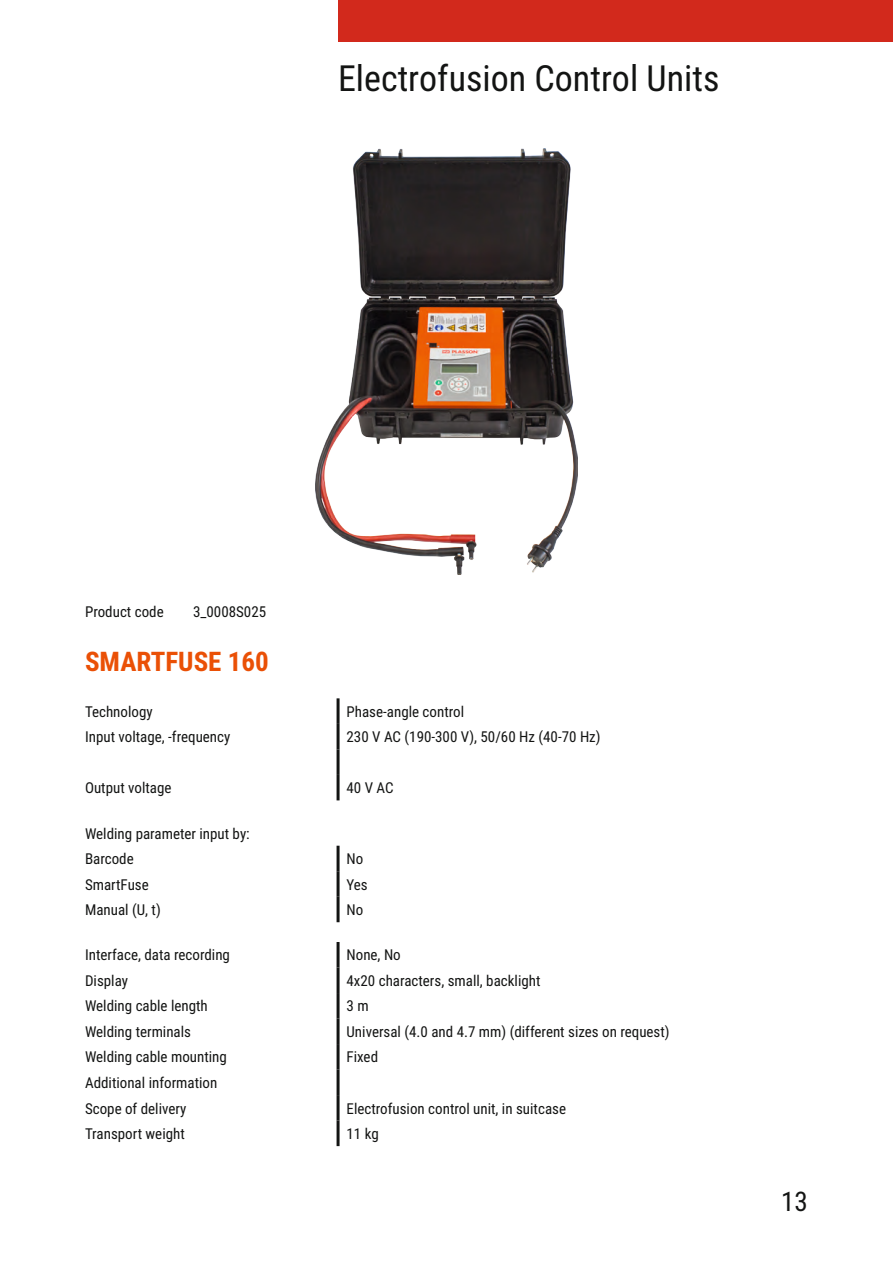
<style>
.page{position:relative;width:893px;height:1263px;background:#fff}
.page>*{position:absolute;margin:0;border:0;box-sizing:border-box;transform-origin:0 0}
.t1{font:36px "Roboto Condensed";color:#131413}
.t2{font:700 27px "Roboto Condensed";color:#ea5006}
.t3{font:27px "Roboto Condensed";color:#131413}
.t4{font:15px/25.5px "Roboto Condensed";color:#131413}
</style>
<div class="page">
<hr style="left:337px;top:698px;width:3px;height:26px;background:#131413">
<hr style="left:337px;top:724px;width:3px;height:25px;background:#131413">
<hr style="left:337px;top:749px;width:3px;height:26px;background:#131413">
<hr style="left:337px;top:775px;width:3px;height:25px;background:#131413">
<hr style="left:337px;top:846px;width:3px;height:25px;background:#131413">
<hr style="left:337px;top:871px;width:3px;height:26px;background:#131413">
<hr style="left:337px;top:897px;width:3px;height:25px;background:#131413">
<hr style="left:337px;top:942px;width:3px;height:25px;background:#131413">
<hr style="left:337px;top:967px;width:3px;height:26px;background:#131413">
<hr style="left:337px;top:993px;width:3px;height:25px;background:#131413">
<hr style="left:337px;top:1018px;width:3px;height:26px;background:#131413">
<hr style="left:337px;top:1044px;width:3px;height:25px;background:#131413">
<hr style="left:337px;top:1069px;width:3px;height:26px;background:#131413">
<hr style="left:337px;top:1095px;width:3px;height:25px;background:#131413">
<hr style="left:337px;top:1120px;width:3px;height:26px;background:#131413">
<img style="left:316px;top:149px;width:261px;height:425px">
<div style="left:338px;top:0;width:555px;height:41px;background:#d2291c"></div>
<h1 class="t1" style="left:338px;top:53px;width:383px">Electrofusion Control Units</h1>
<p class="t4" style="left:85px;top:599px;width:80px">Product code</p>
<p class="t4" style="left:193px;top:599px;width:75px">3_0008S025</p>
<h2 class="t2" style="left:85px;top:643px;width:185px">SMARTFUSE 160</h2>
<p class="t4" style="left:85px;top:698px;width:69px">Technology</p>
<p class="t4" style="left:347px;top:698px;width:119px">Phase-angle control</p>
<p class="t4" style="left:85px;top:724px;width:147px">Input voltage, -frequency</p>
<p class="t4" style="left:347px;top:724px;width:256px">230 V AC (190-300 V), 50/60 Hz (40-70 Hz)</p>
<p class="t4" style="left:85px;top:775px;width:88px">Output voltage</p>
<p class="t4" style="left:347px;top:775px;width:49px">40 V AC</p>
<p class="t4" style="left:85px;top:820px;width:166px">Welding parameter input by:<br>Barcode</p>
<p class="t4" style="left:347px;top:845px;width:18px">No</p>
<p class="t4" style="left:85px;top:871px;width:65px">SmartFuse</p>
<p class="t4" style="left:347px;top:871px;width:23px">Yes</p>
<p class="t4" style="left:85px;top:896px;width:77px">Manual (U, t)</p>
<p class="t4" style="left:347px;top:896px;width:18px">No</p>
<p class="t4" style="left:85px;top:942px;width:146px">Interface, data recording</p>
<p class="t4" style="left:347px;top:942px;width:56px">None, No</p>
<p class="t4" style="left:85px;top:967px;width:44px">Display</p>
<p class="t4" style="left:347px;top:967px;width:195px">4x20 characters, small, backlight</p>
<p class="t4" style="left:85px;top:993px;width:124px">Welding cable length</p>
<p class="t4" style="left:347px;top:993px;width:24px">3 m</p>
<p class="t4" style="left:85px;top:1018px;width:108px">Welding terminals</p>
<p class="t4" style="left:347px;top:1018px;width:325px">Universal (4.0 and 4.7 mm) (different sizes on request)</p>
<p class="t4" style="left:85px;top:1044px;width:143px">Welding cable mounting</p>
<p class="t4" style="left:347px;top:1044px;width:33px">Fixed</p>
<p class="t4" style="left:85px;top:1069px;width:134px">Additional information<br>Scope of delivery</p>
<p class="t4" style="left:347px;top:1095px;width:221px">Electrofusion control unit, in suitcase</p>
<p class="t4" style="left:85px;top:1120px;width:101px">Transport weight</p>
<p class="t4" style="left:347px;top:1120px;width:34px">11 kg</p>
<h2 class="t3" style="left:781px;top:1182px;width:28px">13</h2>
</div>
